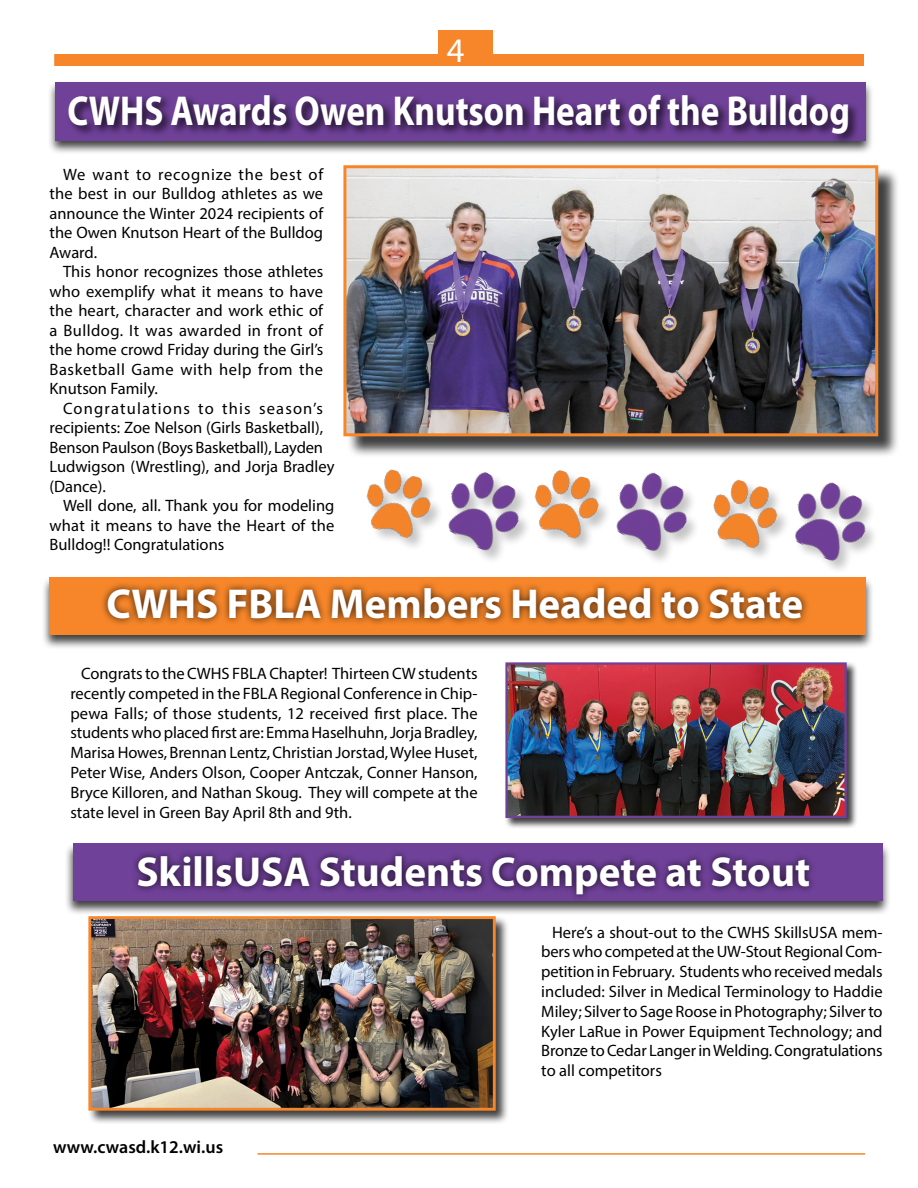
<style>
.page{position:relative;width:918px;height:1188px;background:#fff}
.page>*{position:absolute;margin:0;border:0;box-sizing:border-box;transform-origin:0 0}
.t1{font:700 42px "Myriad Pro";color:#fff}
.t2{font:700 42px "Myriad Pro";color:#fff;scale:.84 1}
.t3{font:34.5px "Myriad Pro";color:#fff}
.t4{font:600 18px "Myriad Pro";color:#000}
.t5{font:16.5px/19.5px "Myriad Pro";color:#000;text-align:justify}
</style>
<div class="page">
<hr style="left:257px;top:1153px;width:608px;height:2px;background:#f68629">
<div style="left:54px;top:54px;width:810px;height:12px;background:#f68629"></div>
<div style="left:438px;top:30px;width:54px;height:35px;background:#f68629"></div>
<div style="left:47px;top:80px;width:827px;height:75px;background:#000;opacity:.75"></div>
<div style="left:55px;top:82px;width:811px;height:58px;background:#704199"></div>
<div style="left:346px;top:168px;width:554px;height:290px;background:#000;opacity:.75"></div>
<img style="left:347px;top:169px;width:527px;height:263px">
<div style="left:343px;top:165px;width:535px;height:271px;border:3px solid #f68629"></div>
<div style="left:67px;top:92px;width:793px;height:54px;background:#000;opacity:.75"></div>
<div style="left:535px;top:470px;width:77px;height:83px;background:#000;opacity:.23"></div>
<img style="left:534px;top:470px;width:69px;height:72px">
<img style="left:603px;top:470px;width:92px;height:87px">
<div style="left:713px;top:480px;width:78px;height:82px;background:#000;opacity:.23"></div>
<img style="left:713px;top:479px;width:68px;height:73px">
<img style="left:781px;top:480px;width:93px;height:86px">
<div style="left:367px;top:469px;width:77px;height:83px;background:#000;opacity:.23"></div>
<img style="left:366px;top:469px;width:68px;height:73px">
<img style="left:434px;top:469px;width:93px;height:87px">
<div style="left:41px;top:576px;width:833px;height:74px;background:#000;opacity:.75"></div>
<div style="left:50px;top:578px;width:816px;height:57px;background:#f68629"></div>
<div style="left:100px;top:580px;width:710px;height:47px;background:#000;opacity:.75"></div>
<div style="left:504px;top:662px;width:354px;height:167px;background:#000;opacity:.75"></div>
<img style="left:508px;top:665px;width:336px;height:150px">
<div style="left:505px;top:662px;width:342px;height:156px;border:2px solid #704199"></div>
<div style="left:64px;top:842px;width:827px;height:73px;background:#000;opacity:.75"></div>
<div style="left:73px;top:843px;width:810px;height:57px;background:#704199"></div>
<div style="left:130px;top:848px;width:687px;height:54px;background:#000;opacity:.75"></div>
<div style="left:87px;top:915px;width:423px;height:210px;background:#000;opacity:.75"></div>
<img style="left:92px;top:920px;width:400px;height:187px">
<div style="left:88px;top:916px;width:408px;height:195px;border:3px solid #f68629"></div>
<h2 class="t3" style="left:447px;top:29px;width:19px">4</h2>
<h1 class="t2" style="left:68px;top:83px;width:933px">CWHS Awards Owen Knutson Heart of the Bulldog</h1>
<p class="t5" style="left:50px;top:164px;width:275px;text-indent:13px">We want to recognize the best of the best in our Bulldog athletes as we announce the Winter 2024 recipients of the Owen Knutson Heart of the Bulldog Award.</p>
<p class="t5" style="left:50px;top:262px;width:275px;text-indent:13px">This honor recognizes those athletes who exemplify what it means to have the heart, character and work ethic of a Bulldog. It was awarded in front of the home crowd Friday during the Girl’s Basketball Game with help from the Knutson Family.</p>
<p class="t5" style="left:50px;top:398px;width:286px;text-align:left;text-indent:13px">Congratulations to this season’s recipients: Zoe Nelson (Girls Basketball), Benson Paulson (Boys Basketball), Layden Ludwigson (Wrestling), and Jorja Bradley (Dance).</p>
<p class="t5" style="left:50px;top:496px;width:286px;text-indent:13px">Well done, all. Thank you for modeling what it means to have the Heart of the Bulldog!! Congratulations</p>
<h1 class="t1" style="left:107px;top:577px;width:698px">CWHS FBLA Members Headed to State</h1>
<p class="t5" style="left:70px;top:663px;width:409px;text-indent:11px">Congrats to the CWHS FBLA Chapter! Thirteen CW students recently competed in the FBLA Regional Conference in Chip&shy;pewa Falls; of those students, 12 received first place. The students who placed first are: Emma Haselhuhn, Jorja Bradley, Marisa Howes, Brennan Lentz, Christian Jorstad, Wylee Huset, Peter Wise, Anders Olson, Cooper Antczak, Conner Hanson, Bryce Killoren, and Nathan Skoug. They will compete at the state level in Green Bay April 8th and 9th.</p>
<h1 class="t1" style="left:137px;top:845px;width:675px">SkillsUSA Students Compete at Stout</h1>
<p class="t5" style="left:541px;top:922px;width:343px;text-indent:11px">Here’s a shout-out to the CWHS SkillsUSA mem&shy;bers who competed at the UW-Stout Regional Com&shy;petition in February. Students who received medals included: Silver in Medical Terminology to Haddie Miley; Silver to Sage Roose in Photography; Silver to Kyler LaRue in Power Equipment Technology; and Bronze to Cedar Langer in Welding. Congratulations to all competitors</p>
<p class="t4" style="left:53px;top:1135px;width:172px">www.cwasd.k12.wi.us</p>
</div>
